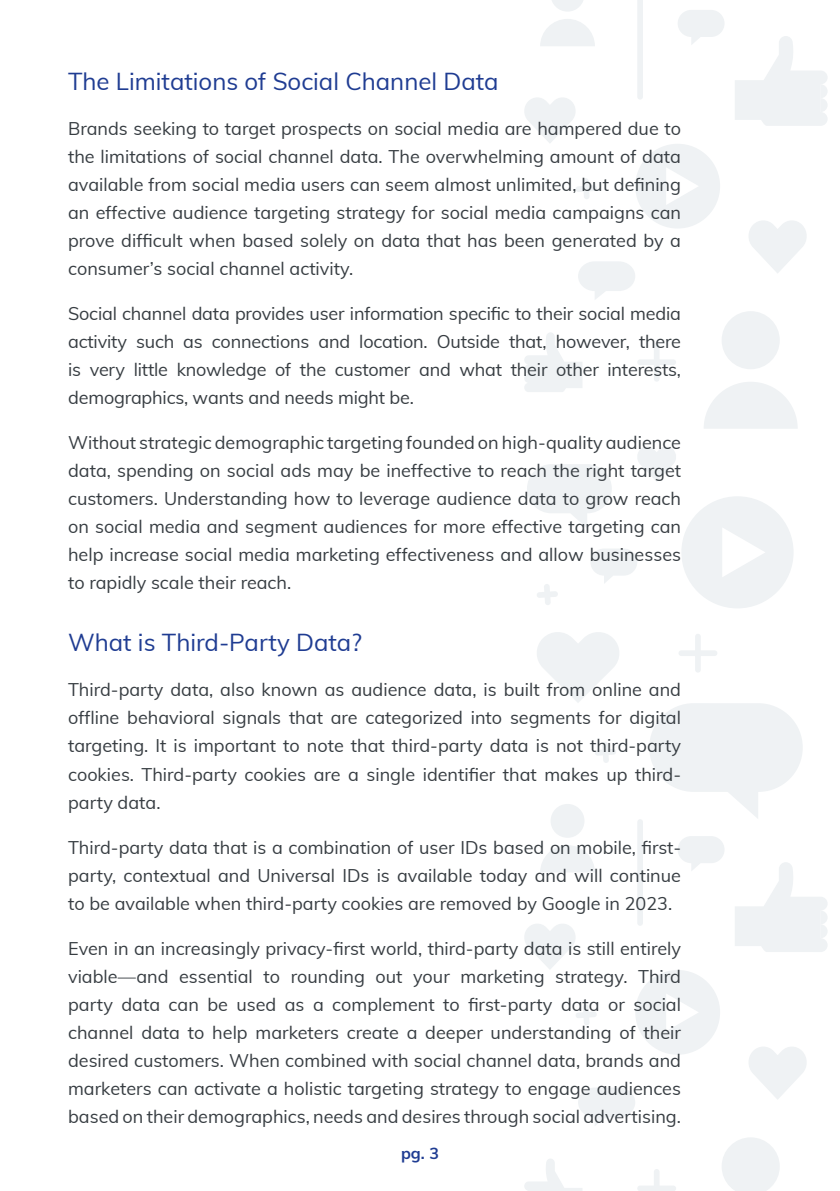
<style>
.page{position:relative;width:840px;height:1191px;background:#fff}
.page>*{position:absolute;margin:0;border:0;box-sizing:border-box;transform-origin:0 0}
.t1{font:24px "Muli";color:#1f3c92}
.t2{font:18px/28px "Muli";color:#373d42;text-align:justify}
.t3{font:700 16px "Muli";color:#1f3c92}
</style>
<div class="page">
<svg style="left:527px;top:464px;width:84px;height:64px"></svg>
<svg style="left:735px;top:36px;width:92px;height:90px"></svg>
<svg style="left:524px;top:332px;width:58px;height:60px"></svg>
<svg style="left:635px;top:144px;width:84px;height:84px"></svg>
<svg style="left:682px;top:496px;width:111px;height:112px"></svg>
<div style="left:721px;top:311px;width:58px;height:58px;background:#eff2f4;border-radius:50%"></div>
<svg style="left:704px;top:382px;width:93px;height:47px"></svg>
<svg style="left:749px;top:221px;width:58px;height:52px"></svg>
<svg style="left:524px;top:98px;width:51px;height:45px"></svg>
<svg style="left:637px;top:447px;width:39px;height:34px"></svg>
<svg style="left:578px;top:261px;width:57px;height:38px"></svg>
<div style="left:677px;top:10px;width:47px;height:27px;background:#eff2f4;border-radius:14px"></div>
<div style="left:590px;top:548px;width:47px;height:27px;background:#eff2f4;border-radius:14px"></div>
<svg style="left:552px;top:0;width:31px;height:11px"></svg>
<svg style="left:540px;top:19px;width:54px;height:27px"></svg>
<svg style="left:637px;top:0;width:5px;height:99px"></svg>
<div style="left:653px;top:343px;width:6px;height:38px;background:#eff2f4;border-radius:3px"></div>
<div style="left:637px;top:359px;width:38px;height:6px;background:#eff2f4;border-radius:3px"></div>
<svg style="left:576px;top:178px;width:20px;height:21px"></svg>
<svg style="left:537px;top:584px;width:20px;height:21px"></svg>
<svg style="left:649px;top:703px;width:153px;height:115px"></svg>
<svg style="left:735px;top:862px;width:92px;height:90px"></svg>
<svg style="left:524px;top:1159px;width:58px;height:32px"></svg>
<svg style="left:635px;top:970px;width:84px;height:84px"></svg>
<svg style="left:722px;top:1137px;width:57px;height:54px"></svg>
<svg style="left:749px;top:1047px;width:58px;height:52px"></svg>
<svg style="left:524px;top:924px;width:51px;height:45px"></svg>
<svg style="left:537px;top:632px;width:82px;height:71px"></svg>
<svg style="left:578px;top:1088px;width:57px;height:38px"></svg>
<div style="left:677px;top:836px;width:47px;height:27px;background:#eff2f4;border-radius:14px"></div>
<div style="left:550px;top:804px;width:34px;height:34px;background:#eff2f4;border-radius:50%"></div>
<svg style="left:540px;top:845px;width:54px;height:27px"></svg>
<div style="left:637px;top:819px;width:5px;height:106px;background:#eff2f4;border-radius:3px"></div>
<svg style="left:654px;top:1169px;width:5px;height:16px"></svg>
<div style="left:637px;top:1185px;width:38px;height:6px;background:#eff2f4;border-radius:3px"></div>
<div style="left:694px;top:634px;width:6px;height:38px;background:#eff2f4;border-radius:3px"></div>
<div style="left:678px;top:650px;width:39px;height:6px;background:#eff2f4;border-radius:3px"></div>
<svg style="left:595px;top:742px;width:21px;height:21px"></svg>
<svg style="left:576px;top:1004px;width:20px;height:21px"></svg>
<h1 class="t1" style="left:68px;top:64px;width:432px">The Limitations of Social Channel Data</h1>
<p class="t2" style="left:68px;top:114px;width:614px">Brands seeking to target prospects on social media are hampered due to the limitations of social channel data. The overwhelming amount of data available from social media users can seem almost unlimited, but defining an effective audience targeting strategy for social media campaigns can prove difficult when based solely on data that has been generated by a consumer’s social channel activity.</p>
<p class="t2" style="left:68px;top:299px;width:614px">Social channel data provides user information specific to their social media activity such as connections and location. Outside that, however, there is very little knowledge of the customer and what their other interests, demographics, wants and needs might be.</p>
<p class="t2" style="left:68px;top:428px;width:614px">Without strategic demographic targeting founded on high-quality audience data, spending on social ads may be ineffective to reach the right target customers. Understanding how to leverage audience data to grow reach on social media and segment audiences for more effective targeting can help increase social media marketing effectiveness and allow businesses to rapidly scale their reach.</p>
<h1 class="t1" style="left:68px;top:625px;width:295px">What is Third-Party Data?</h1>
<p class="t2" style="left:68px;top:675px;width:614px">Third-party data, also known as audience data, is built from online and offline behavioral signals that are categorized into segments for digital targeting. It is important to note that third-party data is not third-party cookies. Third-party cookies are a single identifier that makes up third&shy;party data.</p>
<p class="t2" style="left:68px;top:832px;width:614px">Third-party data that is a combination of user IDs based on mobile, first&shy;party, contextual and Universal IDs is available today and will continue to be available when third-party cookies are removed by Google in 2023.</p>
<p class="t2" style="left:68px;top:933px;width:614px">Even in an increasingly privacy-first world, third-party data is still entirely viable—and essential to rounding out your marketing strategy. Third party data can be used as a complement to first-party data or social channel data to help marketers create a deeper understanding of their desired customers. When combined with social channel data, brands and marketers can activate a holistic targeting strategy to engage audiences based on their demographics, needs and desires through social advertising.</p>
<p class="t3" style="left:401px;top:1141px;width:39px">pg. 3</p>
</div>
